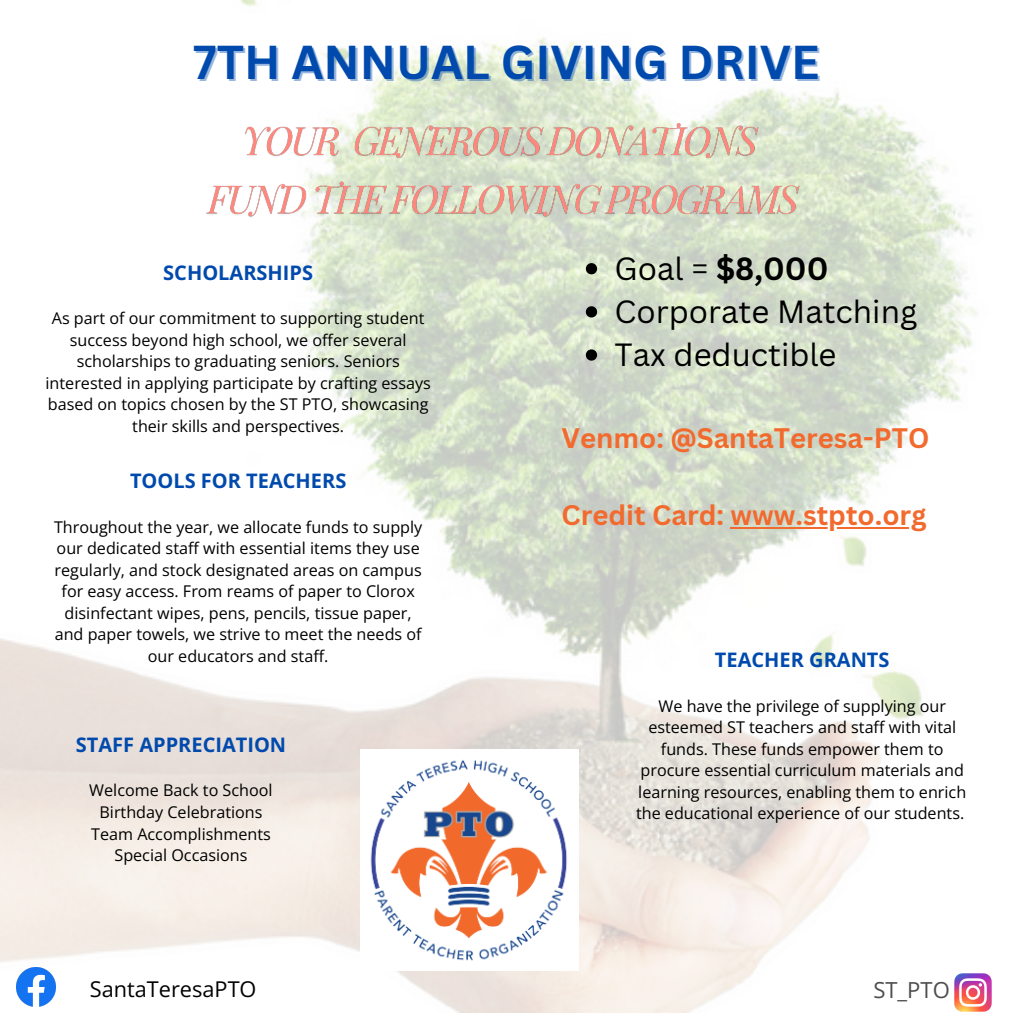
<style>
.page{position:relative;width:1013px;height:1013px;background:#fff}
.page>*{position:absolute;margin:0;border:0;box-sizing:border-box;transform-origin:0 0}
.t1{font:700 46.25px "Canva Sans";color:#004aad}
.t2{font:31.25px "Canva Sans";color:#000}
.t3{font:700 31.25px "Canva Sans";color:#000}
.t4{font:700 27.5px "Canva Sans";color:#f26a2d}
.t5{font:22.12px "Open Sans";color:#4d4d4d}
.t6{font:21.75px "Open Sans";color:#000}
.t7{font:700 20px "Open Sans";color:#004aad}
.t8{font:16.12px/21.5px "Open Sans";color:#000;text-align:center}
.s1{font-weight:400}
</style>
<div class="page">
<img style="left:0;top:0;width:992px;height:1012px">
<svg style="left:586px;top:263px;width:11px;height:11px"></svg>
<svg style="left:586px;top:306px;width:11px;height:11px"></svg>
<svg style="left:586px;top:349px;width:11px;height:11px"></svg>
<hr style="left:730px;top:526px;width:196px;height:2px;background:#f26a2d">
<img style="left:361px;top:749px;width:217px;height:221px">
<img style="left:195px;top:113px;width:611px;height:111px">
<img style="left:16px;top:967px;width:40px;height:39px">
<img style="left:954px;top:973px;width:37px;height:38px">
<p class="t1" style="left:193px;top:29px;width:628px">7TH ANNUAL GIVING DRIVE</p>
<p class="t7" style="left:163px;top:259px;width:151px">SCHOLARSHIPS</p>
<h5 class="t8" style="left:46px;top:307px;width:387px">As part of our commitment to supporting student success beyond high school, we offer several scholarships to graduating seniors. Seniors interested in applying participate by crafting essays based on topics chosen by the ST PTO, showcasing their skills and perspectives.</h5>
<p class="t7" style="left:130px;top:467px;width:218px">TOOLS FOR TEACHERS</p>
<h5 class="t8" style="left:54px;top:515px;width:370px">Throughout the year, we allocate funds to supply our dedicated staff with essential items they use regularly, and stock designated areas on campus for easy access. From reams of paper to Clorox disinfectant wipes, pens, pencils, tissue paper, and paper towels, we strive to meet the needs of our educators and staff.</h5>
<p class="t7" style="left:76px;top:731px;width:212px">STAFF APPRECIATION</p>
<p class="t8" style="left:89px;top:779px;width:185px">Welcome Back to School</p>
<p class="t8" style="left:99px;top:801px;width:164px">Birthday Celebrations</p>
<p class="t8" style="left:91px;top:822px;width:181px">Team Accomplishments</p>
<p class="t8" style="left:114px;top:844px;width:135px">Special Occasions</p>
<h1 class="t3" style="left:614px;top:246px;width:215px"><span class="s1">Goal =</span> $8,000</h1>
<p class="t2" style="left:614px;top:290px;width:304px">Corporate Matching</p>
<p class="t2" style="left:614px;top:333px;width:223px">Tax deductible</p>
<p class="t4" style="left:561px;top:418px;width:369px">Venmo: @SantaTeresa-PTO</p>
<h4 class="t4" style="left:561px;top:495px;width:366px">Credit Card: www.stpto.org</h4>
<p class="t7" style="left:715px;top:646px;width:176px">TEACHER GRANTS</p>
<h5 class="t8" style="left:636px;top:694px;width:332px">We have the privilege of supplying our esteemed ST teachers and staff with vital funds. These funds empower them to procure essential curriculum materials and learning resources, enabling them to enrich the educational experience of our students.</h5>
<p class="t6" style="left:90px;top:973px;width:168px">SantaTeresaPTO</p>
<h6 class="t5" style="left:873px;top:973px;width:78px">ST_PTO</h6>
</div>
